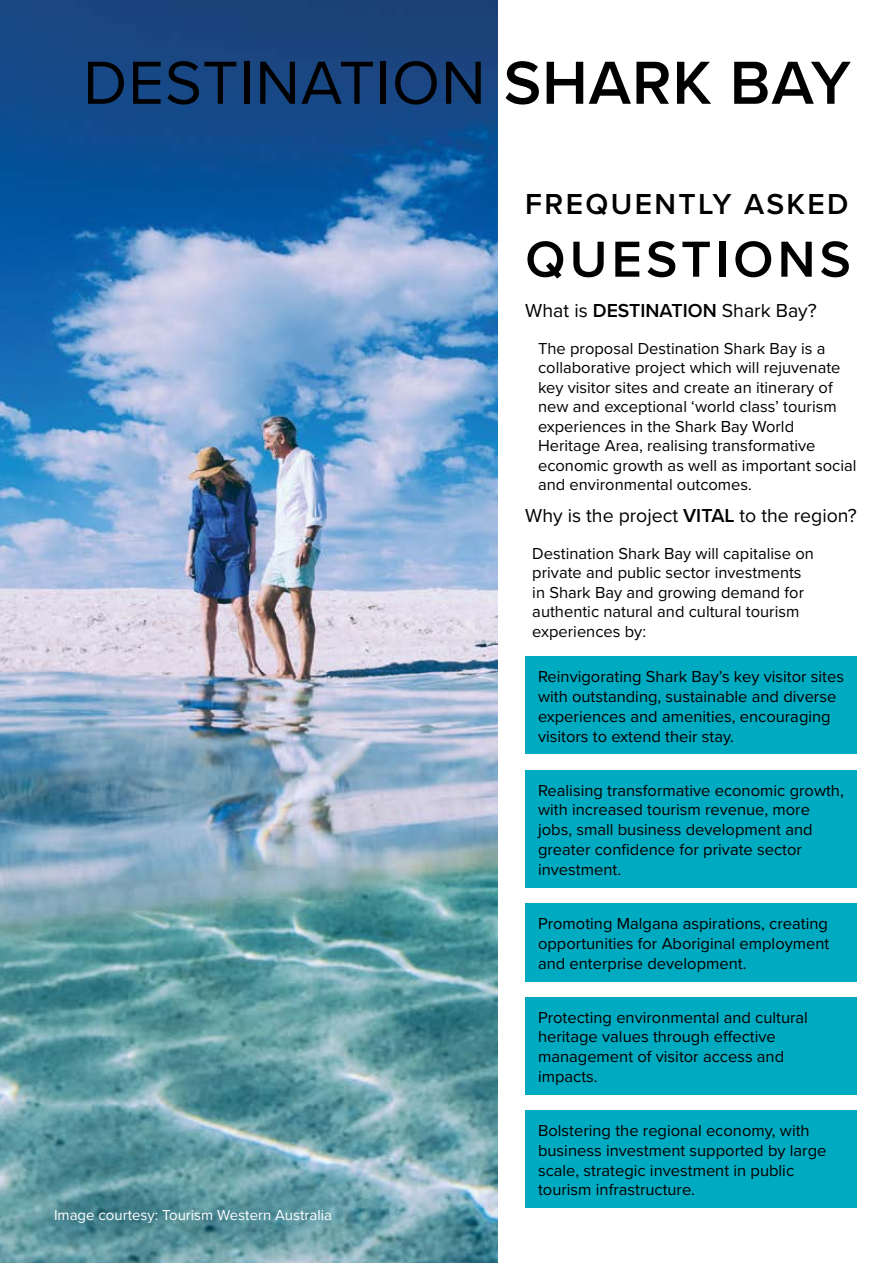
<style>
.page{position:relative;width:893px;height:1263px;background:#fff}
.page>*{position:absolute;margin:0;border:0;box-sizing:border-box;transform-origin:0 0}
.t1{font:63px "Proxima Nova";letter-spacing:.015em;color:#000}
.t2{font:600 52.5px "Proxima Nova";letter-spacing:.08em;color:#000}
.t3{font:600 30px "Proxima Nova";letter-spacing:.08em;color:#000}
.t4{font:19.5px "Proxima Nova";color:#000}
.t5{font:16.5px/19.8px "Proxima Nova";color:#000}
.t6{font:15px "Proxima Nova";color:#fff}
.s1{font-weight:600}
</style>
<div class="page">
<img style="left:0;top:0;width:497px;height:1263px">
<div style="left:525px;top:656px;width:332px;height:98px;background:#00aac1"></div>
<div style="left:525px;top:770px;width:332px;height:118px;background:#00aac1"></div>
<div style="left:525px;top:1110px;width:332px;height:98px;background:#00aac1"></div>
<div style="left:525px;top:997px;width:332px;height:98px;background:#00aac1"></div>
<div style="left:525px;top:903px;width:332px;height:78px;background:#00aac1"></div>
<h1 class="t1" style="left:83px;top:36px;width:769px">DESTINATION <span class="s1">SHARK BAY</span></h1>
<h3 class="t3" style="left:525px;top:181px;width:325px">FREQUENTLY ASKED</h3>
<h2 class="t2" style="left:525px;top:220px;width:327px">QUESTIONS</h2>
<p class="t4" style="left:525px;top:296px;width:293px">What is <span class="s1">DESTINATION</span> Shark Bay?</p>
<p class="t5" style="left:538px;top:338px;width:320px">The proposal Destination Shark Bay is a collaborative project which will rejuvenate key visitor sites and create an itinerary of new and exceptional ‘world class’ tourism experiences in the Shark Bay World Heritage Area, realising transformative economic growth as well as important social and environmental outcomes.</p>
<p class="t4" style="left:525px;top:501px;width:333px">Why is the project <span class="s1">VITAL</span> to the region?</p>
<p class="t5" style="left:532px;top:543px;width:283px">Destination Shark Bay will capitalise on private and public sector investments in Shark Bay and growing demand for authentic natural and cultural tourism experiences by:</p>
<p class="t5" style="left:538px;top:666px;width:308px">Reinvigorating Shark Bay’s key visitor sites with outstanding, sustainable and diverse experiences and amenities, encouraging visitors to extend their stay.</p>
<p class="t5" style="left:538px;top:779px;width:307px">Realising transformative economic growth, with increased tourism revenue, more jobs, small business development and greater confidence for private sector investment.</p>
<p class="t5" style="left:538px;top:913px;width:293px;text-align:justify">Promoting Malgana aspirations, creating opportunities for Aboriginal employment and enterprise development.</p>
<p class="t5" style="left:538px;top:1006px;width:271px">Protecting environmental and cultural heritage values through effective management of visitor access and impacts.</p>
<p class="t6" style="left:54px;top:1204px;width:280px">Image courtesy: Tourism Western Australia</p>
<p class="t5" style="left:538px;top:1120px;width:290px">Bolstering the regional economy, with business investment supported by large scale, strategic investment in public tourism infrastructure.</p>
</div>
